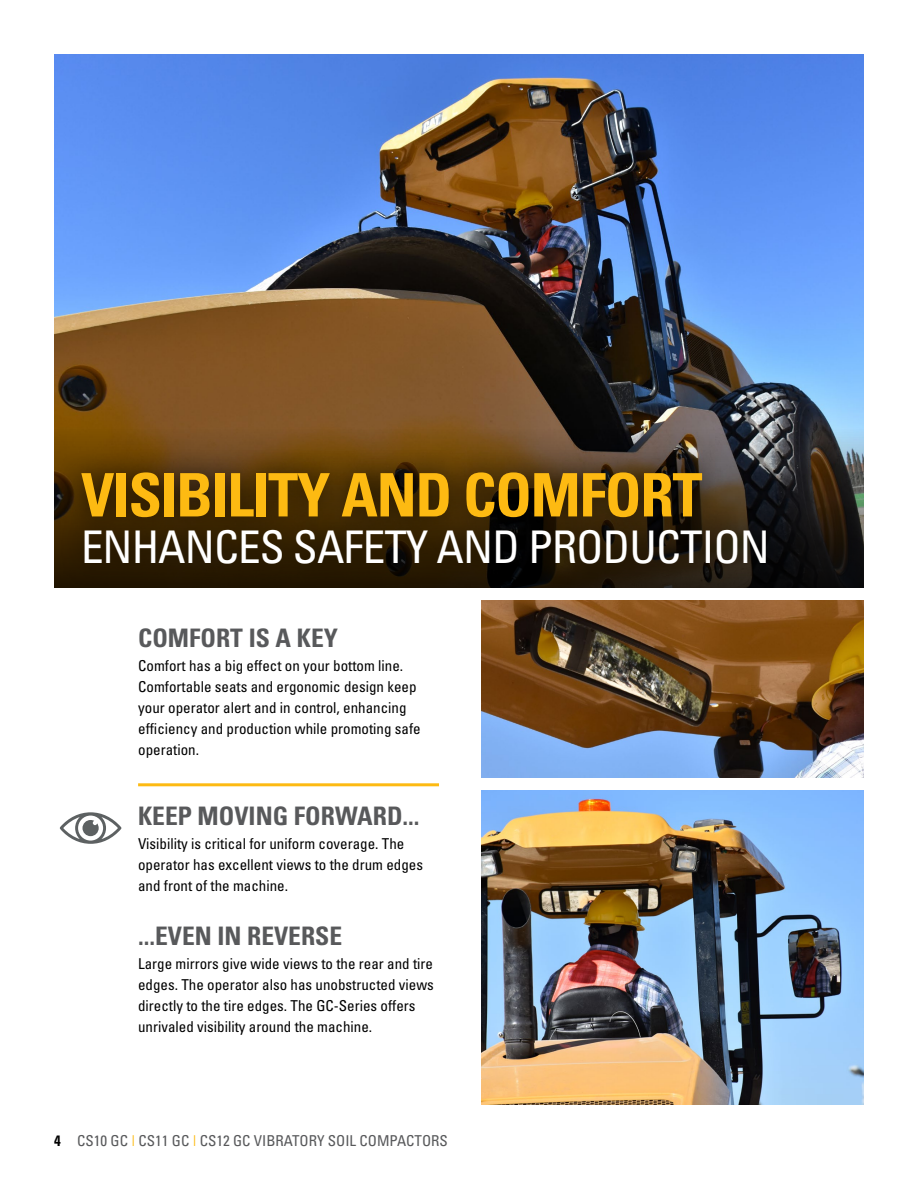
<style>
.page{position:relative;width:918px;height:1188px;background:#fff}
.page>*{position:absolute;margin:0;border:0;box-sizing:border-box;transform-origin:0 0}
.t1{font:700 condensed 60px "Univers";letter-spacing:-.02em;color:#fdba12}
.t2{font:condensed 45px "Univers";letter-spacing:-.02em;color:#fff}
.t3{font:700 condensed 25.5px "Univers";color:#58595b}
.t4{font:condensed 15px/21px "Univers";color:#000}
.t5{font:condensed 15px "Univers";color:#58595b}
.s1{font-weight:700;color:#000}
.s2{color:#fdba12}
</style>
<div class="page">
<img style="left:54px;top:54px;width:810px;height:374px">
<img style="left:481px;top:791px;width:383px;height:313px">
<hr style="left:138px;top:783px;width:301px;height:3px;background:#fdba12">
<svg style="left:60px;top:812px;width:61px;height:32px"></svg>
<svg style="left:54px;top:428px;width:810px;height:160px;background:#4f3d27"></svg>
<div style="left:58px;top:448px;width:733px;height:140px;background:#000;opacity:.75"></div>
<img style="left:482px;top:600px;width:382px;height:178px">
<h1 class="t1" style="left:81px;top:458px;width:623px">VISIBILITY AND COMFORT</h1>
<h2 class="t2" style="left:81px;top:518px;width:690px">ENHANCES SAFETY AND PRODUCTION</h2>
<h3 class="t3" style="left:138px;top:622px;width:201px">COMFORT IS A KEY</h3>
<p class="t4" style="left:138px;top:654px;width:284px">Comfort has a big effect on your bottom line.<br>Comfortable seats and ergonomic design keep your operator alert and in control, enhancing efficiency and production while promoting safe operation.</p>
<h3 class="t3" style="left:138px;top:800px;width:283px">KEEP MOVING FORWARD...</h3>
<p class="t4" style="left:138px;top:832px;width:286px">Visibility is critical for uniform coverage. The operator has excellent views to the drum edges and front of the machine.</p>
<h3 class="t3" style="left:138px;top:920px;width:206px">...EVEN IN REVERSE</h3>
<p class="t4" style="left:138px;top:952px;width:297px">Large mirrors give wide views to the rear and tire edges. The operator also has unobstructed views directly to the tire edges. The GC-Series offers unrivaled visibility around the machine.</p>
<p class="t5" style="left:54px;top:1131px;width:395px"><span class="s1">4</span> CS10 GC <span class="s2">|</span> CS11 GC <span class="s2">|</span> CS12 GC VIBRATORY SOIL COMPACTORS</p>
</div>
